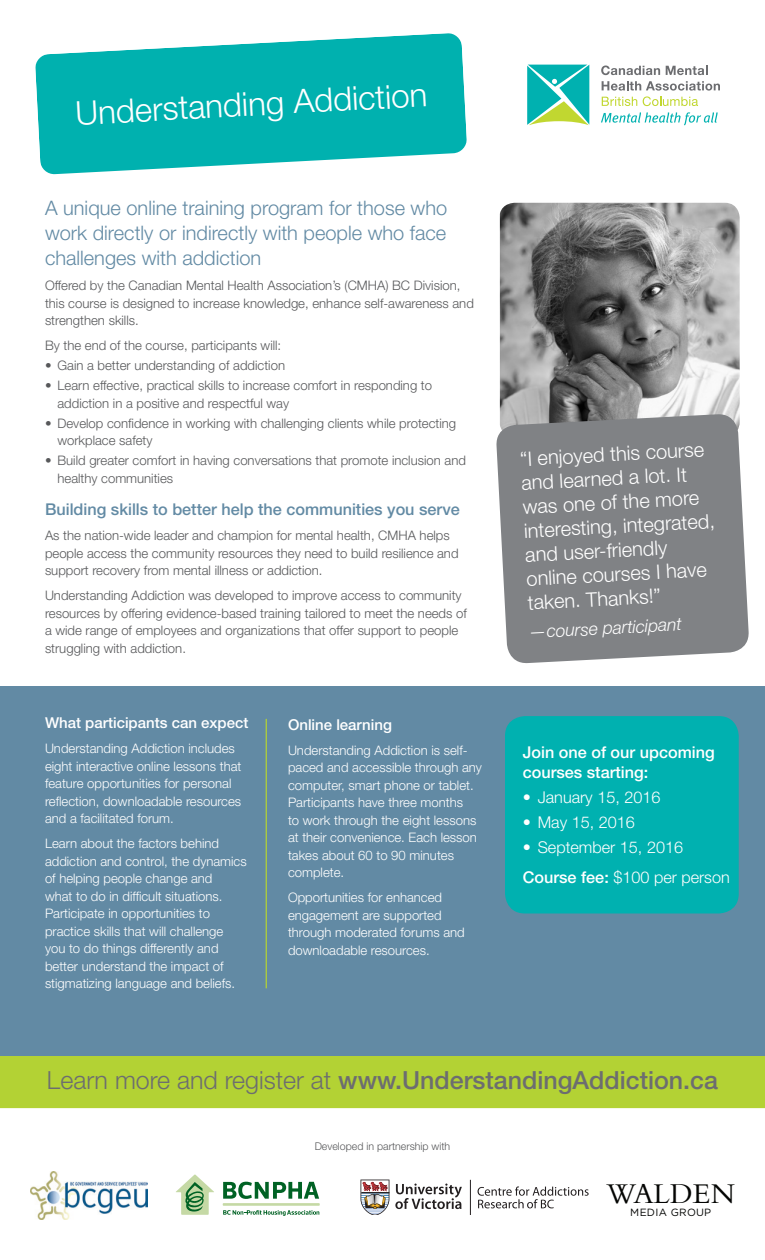
<style>
.page{position:relative;width:765px;height:1260px;background:#fff}
.page>*{position:absolute;margin:0;border:0;box-sizing:border-box;transform-origin:0 0}
.t1{font:300 33.12px "Helvetica Neue LT Std";color:#fff}
.t2{font:29.88px "Bembo MT Pro";color:#040503}
.t3{font:500 25px "Helvetica Neue LT Std";color:#6c6d70}
.t4{font:300 20px/24px "Helvetica Neue LT Std";color:#fff}
.t5{font:300 20px/25px "Helvetica Neue LT Std";color:#628aa4;text-align:justify}
.t6{font:italic 300 17.5px "Helvetica Neue LT Std";color:#fff}
.t7{font:300 16.25px "Helvetica Neue LT Std";color:#fff}
.t8{font:500 16.25px "Helvetica Neue LT Std";color:#628aa4}
.t9{font:500 16.25px/20px "Helvetica Neue LT Std";color:#fff}
.t10{font:500 15px "Helvetica Neue LT Std";color:#fff}
.t11{font:300 13.12px/17.5px "Helvetica Neue LT Std";color:#57585a}
.t12{font:300 13.12px/17.5px "Helvetica Neue LT Std";color:#fff}
.t13{font:300 10.62px "Helvetica Neue LT Std";color:#57585a}
.t14{font:10.5px "Gotham";letter-spacing:.03em;color:#040503}
.s1{font-weight:500}
.s2{font-weight:300}
</style>
<div class="page">
<div style="left:0;top:1056px;width:765px;height:52px;background:#b3d234"></div>
<div style="left:0;top:686px;width:765px;height:370px;background:#628aa4"></div>
<svg style="left:35px;top:33px;width:432px;height:142px;fill:#00b1af"></svg>
<svg style="left:601px;top:66px;width:59px;height:9px"></svg>
<svg style="left:666px;top:66px;width:42px;height:9px"></svg>
<svg style="left:602px;top:81px;width:118px;height:25px"></svg>
<svg style="left:601px;top:112px;width:117px;height:13px"></svg>
<svg style="left:527px;top:65px;width:62px;height:60px;background:#49c4aa"></svg>
<img style="left:500px;top:203px;width:240px;height:210px">
<svg style="left:496px;top:413px;width:253px;height:251px;background:#898b8e"></svg>
<div style="left:505px;top:716px;width:234px;height:197px;background:#00b1b0;border-radius:20px"></div>
<hr style="left:266px;top:719px;width:1px;height:269px;background:#b3d234">
<svg style="left:223px;top:1210px;width:96px;height:6px"></svg>
<svg style="left:223px;top:1182px;width:96px;height:17px"></svg>
<hr style="left:223px;top:1203px;width:97px;height:3px;background:#c5d9a5">
<svg style="left:176px;top:1174px;width:38px;height:41px"></svg>
<svg style="left:395px;top:1184px;width:67px;height:25px"></svg>
<svg style="left:478px;top:1186px;width:111px;height:22px"></svg>
<hr style="left:470px;top:1180px;width:1px;height:34px;background:#231f20">
<svg style="left:361px;top:1180px;width:28px;height:34px"></svg>
<img style="left:30px;top:1171px;width:117px;height:48px">
<p class="t1" style="left:75px;top:93px;width:354px;rotate:-3deg">Understanding Addiction</p>
<p class="t5" style="left:45px;top:195px;width:404px">A unique online training program for those who work directly or indirectly with people who face challenges with addiction</p>
<p class="t11" style="left:45px;top:277px;width:430px">Offered by the Canadian Mental Health Association’s (CMHA) BC Division, this course is designed to increase knowledge, enhance self-awareness and strengthen skills.</p>
<p class="t11" style="left:45px;top:337px;width:238px">By the end of the course, participants will:</p>
<p class="t11" style="left:45px;top:357px;width:242px">• Gain a better understanding of addiction</p>
<p class="t11" style="left:58px;top:377px;width:376px;text-indent:-12px">• Learn effective, practical skills to increase comfort in responding to addiction in a positive and respectful way</p>
<p class="t11" style="left:58px;top:414px;width:400px;text-indent:-12px">• Develop confidence in working with challenging clients while protecting workplace safety</p>
<p class="t11" style="left:58px;top:452px;width:410px;text-indent:-12px">• Build greater comfort in having conversations that promote inclusion and healthy communities</p>
<p class="t8" style="left:45px;top:500px;width:416px">Building skills to better help the communities you serve</p>
<p class="t11" style="left:45px;top:527px;width:415px">As the nation-wide leader and champion for mental health, CMHA helps people access the community resources they need to build resilience and support recovery from mental illness or addiction.</p>
<p class="t11" style="left:45px;top:587px;width:423px">Understanding Addiction was developed to improve access to community resources by offering evidence-based training tailored to meet the needs of a wide range of employees and organizations that offer support to people struggling with addiction.</p>
<p class="t10" style="left:45px;top:714px;width:205px">What participants can expect</p>
<p class="t12" style="left:45px;top:740px;width:198px">Understanding Addiction includes eight interactive online lessons that feature opportunities for personal reflection, downloadable resources and a facilitated forum.</p>
<p class="t12" style="left:45px;top:835px;width:203px">Learn about the factors behind addiction and control, the dynamics of helping people change and<br>what to do in difficult situations.<br>Participate in opportunities to practice skills that will challenge you to do things differently and better understand the impact of stigmatizing language and beliefs.</p>
<p class="t10" style="left:288px;top:716px;width:105px">Online learning</p>
<p class="t12" style="left:288px;top:741px;width:196px">Understanding Addiction is self&shy;paced and accessible through any computer, smart phone or tablet.<br>Participants have three months<br>to work through the eight lessons at their convenience. Each lesson takes about 60 to 90 minutes complete.</p>
<p class="t12" style="left:288px;top:889px;width:178px">Opportunities for enhanced engagement are supported through moderated forums and downloadable resources.</p>
<p class="t4" style="left:520px;top:446px;width:193px;rotate:-3deg">“I enjoyed this course and learned a lot. It was one of the more interesting, integrated, and user-friendly online courses I have taken. Thanks!”</p>
<p class="t6" style="left:529px;top:622px;width:154px;rotate:-3deg">—course participant</p>
<p class="t9" style="left:523px;top:742px;width:194px">Join one of our upcoming courses starting:</p>
<p class="t7" style="left:523px;top:787px;width:139px">• January 15, 2016</p>
<p class="t7" style="left:523px;top:812px;width:114px">• May 15, 2016</p>
<p class="t7" style="left:523px;top:837px;width:162px">• September 15, 2016</p>
<p class="t7" style="left:523px;top:867px;width:209px"><span class="s1">Course fee:</span> $100 per person</p>
<p class="t3" style="left:47px;top:1065px;width:673px"><span class="s2">Learn more and register at</span> www.UnderstandingAddiction.ca</p>
<p class="t13" style="left:315px;top:1140px;width:137px">Developed in partnership with</p>
<p class="t2" style="left:606px;top:1176px;width:130px">WALDEN</p>
<p class="t14" style="left:630px;top:1205px;width:82px">MEDIA GROUP</p>
</div>
